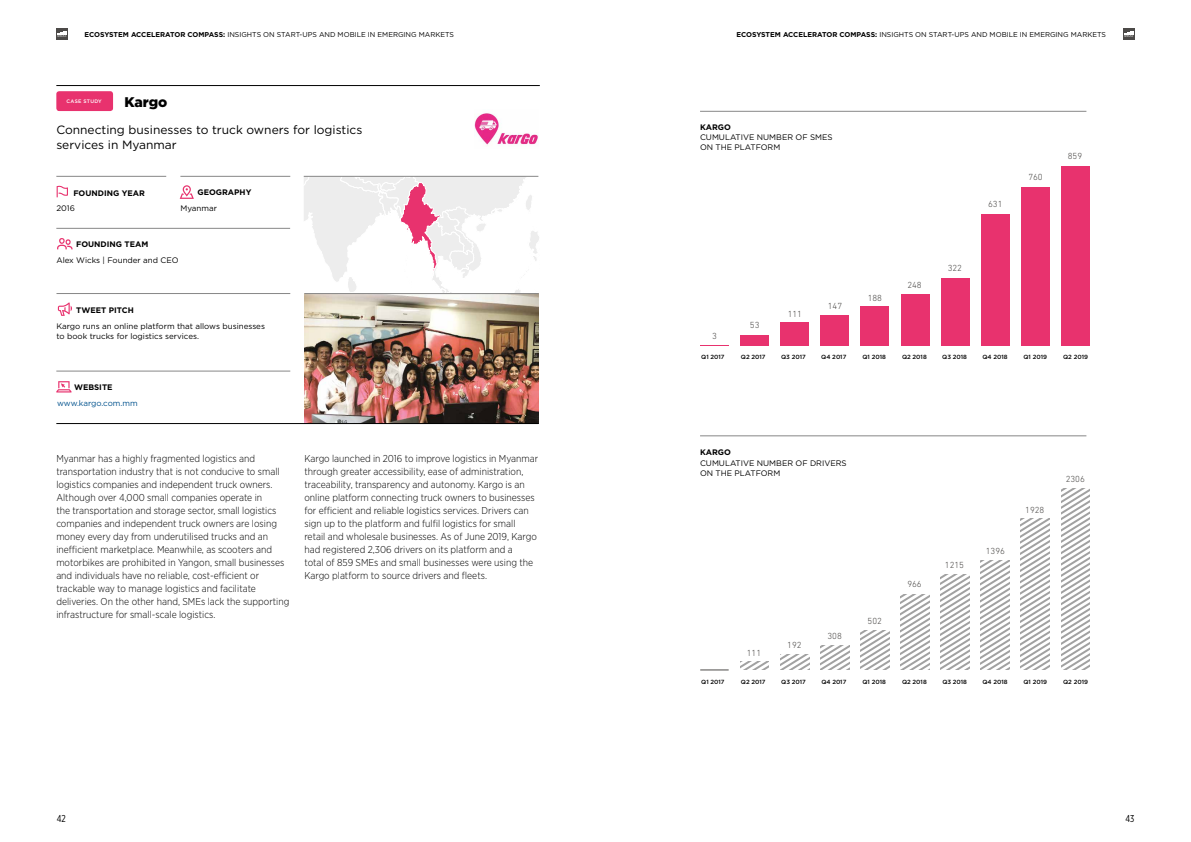
<style>
.page{position:relative;width:1191px;height:842px;background:#fff}
.page>*{position:absolute;margin:0;border:0;box-sizing:border-box;transform-origin:0 0}
.t1{font:900 14px "Gotham";letter-spacing:-.005em;color:#000}
.t2{font:12px/15px "Gotham";color:#000}
.t3{font:300 10px/13px "Gotham Narrow";color:#000}
.t4{font:10px "Gotham X Narrow";color:#000}
.t5{font:300 9px "DIN Next LT Pro";color:#4c4a48}
.t6{font:8px/10px "Gotham";color:#000}
.t7{font:700 8px "Gotham";color:#000}
.t8{font:8px "Gotham";letter-spacing:-.01em;color:#00528d}
.t9{font:7px "Gotham";color:#000}
.t10{font:500 6px "Gotham";color:#000}
.t11{font:500 5px "Gotham";letter-spacing:.05em;color:#fff}
.s1{font-weight:700}
</style>
<div class="page">
<div style="left:1123px;top:28px;width:11px;height:12px;background:#4c4a48"></div>
<svg style="left:1124px;top:31px;width:10px;height:6px"></svg>
<div style="left:56px;top:28px;width:12px;height:12px;background:#4c4a48"></div>
<svg style="left:57px;top:31px;width:10px;height:6px"></svg>
<svg style="left:304px;top:176px;width:235px;height:117px"></svg>
<img style="left:304px;top:294px;width:234px;height:129px">
<div style="left:56px;top:91px;width:57px;height:20px;background:#e8326e;border-radius:3px"></div>
<hr style="left:56px;top:85px;width:484px;height:1px;background:#000">
<hr style="left:304px;top:293px;width:234px;height:1px;background:#878787">
<hr style="left:56px;top:423px;width:482px;height:1px;background:#000">
<hr style="left:304px;top:176px;width:234px;height:1px;background:#878787">
<hr style="left:56px;top:228px;width:234px;height:1px;background:#878787">
<hr style="left:56px;top:371px;width:234px;height:1px;background:#878787">
<hr style="left:56px;top:176px;width:110px;height:1px;background:#878787">
<hr style="left:180px;top:176px;width:110px;height:1px;background:#878787">
<hr style="left:56px;top:293px;width:234px;height:1px;background:#878787">
<svg style="left:58px;top:303px;width:14px;height:13px"></svg>
<svg style="left:56px;top:381px;width:15px;height:11px"></svg>
<svg style="left:180px;top:185px;width:14px;height:14px"></svg>
<svg style="left:57px;top:185px;width:11px;height:12px"></svg>
<svg style="left:57px;top:238px;width:16px;height:11px"></svg>
<hr style="left:700px;top:111px;width:386px;height:1px;background:#878787">
<hr style="left:700px;top:436px;width:386px;height:1px;background:#878787">
<svg style="left:700px;top:670px;width:28px;height:1px"></svg>
<svg style="left:740px;top:661px;width:29px;height:9px"></svg>
<svg style="left:780px;top:655px;width:29px;height:15px"></svg>
<svg style="left:820px;top:646px;width:29px;height:24px"></svg>
<svg style="left:860px;top:631px;width:29px;height:39px"></svg>
<svg style="left:900px;top:594px;width:29px;height:76px"></svg>
<svg style="left:940px;top:574px;width:29px;height:96px"></svg>
<svg style="left:981px;top:560px;width:28px;height:110px"></svg>
<svg style="left:1021px;top:518px;width:28px;height:152px"></svg>
<svg style="left:1061px;top:489px;width:28px;height:181px"></svg>
<svg style="left:700px;top:345px;width:29px;height:1px"></svg>
<div style="left:740px;top:335px;width:29px;height:11px;background:#e8326e"></div>
<div style="left:780px;top:323px;width:29px;height:23px;background:#e8326e"></div>
<div style="left:820px;top:315px;width:29px;height:31px;background:#e8326e"></div>
<div style="left:860px;top:307px;width:29px;height:39px;background:#e8326e"></div>
<div style="left:900px;top:294px;width:29px;height:52px;background:#e8326e"></div>
<div style="left:940px;top:278px;width:29px;height:68px;background:#e8326e"></div>
<div style="left:980px;top:214px;width:29px;height:132px;background:#e8326e"></div>
<div style="left:1021px;top:187px;width:28px;height:159px;background:#e8326e"></div>
<div style="left:1061px;top:166px;width:28px;height:180px;background:#e8326e"></div>
<img style="left:475px;top:113px;width:64px;height:33px">
<p class="t9" style="left:85px;top:30px;width:371px"><span class="s1">ECOSYSTEM ACCELERATOR COMPASS:</span> INSIGHTS ON START-UPS AND MOBILE IN EMERGING MARKETS</p>
<p class="t9" style="left:736px;top:30px;width:371px"><span class="s1">ECOSYSTEM ACCELERATOR COMPASS:</span> INSIGHTS ON START-UPS AND MOBILE IN EMERGING MARKETS</p>
<h1 class="t1" style="left:124px;top:92px;width:44px">Kargo</h1>
<p class="t2" style="left:56px;top:122px;width:308px">Connecting businesses to truck owners for logistics services in Myanmar</p>
<p class="t11" style="left:67px;top:98px;width:37px">CASE STUDY</p>
<p class="t7" style="left:197px;top:187px;width:55px">GEOGRAPHY</p>
<p class="t6" style="left:180px;top:203px;width:38px">Myanmar</p>
<p class="t7" style="left:73px;top:188px;width:73px">FOUNDING YEAR</p>
<p class="t6" style="left:56px;top:203px;width:20px">2016</p>
<p class="t7" style="left:76px;top:239px;width:74px">FOUNDING TEAM</p>
<p class="t6" style="left:56px;top:255px;width:124px">Alex Wicks | Founder and CEO</p>
<p class="t7" style="left:76px;top:305px;width:59px">TWEET PITCH</p>
<p class="t6" style="left:56px;top:321px;width:210px">Kargo runs an online platform that allows businesses to book trucks for logistics services.</p>
<p class="t7" style="left:74px;top:382px;width:40px">WEBSITE</p>
<p class="t8" style="left:57px;top:398px;width:82px">www.kargo.com.mm</p>
<p class="t3" style="left:56px;top:452px;width:235px">Myanmar has a highly fragmented logistics and transportation industry that is not conducive to small logistics companies and independent truck owners.<br>Although over 4,000 small companies operate in<br>the transportation and storage sector, small logistics companies and independent truck owners are losing money every day from underutilised trucks and an inefficient marketplace. Meanwhile, as scooters and motorbikes are prohibited in Yangon, small businesses and individuals have no reliable, cost-efficient or trackable way to manage logistics and facilitate deliveries. On the other hand, SMEs lack the supporting infrastructure for small-scale logistics.</p>
<p class="t3" style="left:304px;top:452px;width:235px">Kargo launched in 2016 to improve logistics in Myanmar through greater accessibility, ease of administration, traceability, transparency and autonomy. Kargo is an online platform connecting truck owners to businesses for efficient and reliable logistics services. Drivers can sign up to the platform and fulfil logistics for small retail and wholesale businesses. As of June 2019, Kargo had registered 2,306 drivers on its platform and a<br>total of 859 SMEs and small businesses were using the Kargo platform to source drivers and fleets.</p>
<p class="t7" style="left:700px;top:122px;width:32px">KARGO</p>
<p class="t6" style="left:700px;top:132px;width:134px">CUMULATIVE NUMBER OF SMES<br>ON THE PLATFORM</p>
<p class="t5" style="left:712px;top:331px;width:6px">3</p>
<p class="t5" style="left:750px;top:320px;width:11px">53</p>
<p class="t5" style="left:787px;top:309px;width:16px">111</p>
<p class="t5" style="left:828px;top:301px;width:16px">147</p>
<p class="t5" style="left:867px;top:293px;width:16px">188</p>
<p class="t5" style="left:907px;top:279px;width:16px">248</p>
<p class="t5" style="left:947px;top:263px;width:16px">322</p>
<p class="t5" style="left:988px;top:199px;width:16px">631</p>
<p class="t5" style="left:1028px;top:172px;width:16px">760</p>
<p class="t5" style="left:1067px;top:151px;width:16px">859</p>
<p class="t10" style="left:701px;top:353px;width:25px">Q1 2017</p>
<p class="t10" style="left:741px;top:353px;width:26px">Q2 2017</p>
<p class="t10" style="left:781px;top:353px;width:26px">Q3 2017</p>
<p class="t10" style="left:821px;top:353px;width:27px">Q4 2017</p>
<p class="t10" style="left:862px;top:353px;width:25px">Q1 2018</p>
<p class="t10" style="left:902px;top:353px;width:26px">Q2 2018</p>
<p class="t10" style="left:942px;top:353px;width:26px">Q3 2018</p>
<p class="t10" style="left:982px;top:353px;width:27px">Q4 2018</p>
<p class="t10" style="left:1023px;top:353px;width:25px">Q1 2019</p>
<p class="t10" style="left:1063px;top:353px;width:26px">Q2 2019</p>
<p class="t7" style="left:700px;top:447px;width:32px">KARGO</p>
<p class="t6" style="left:700px;top:457px;width:148px">CUMULATIVE NUMBER OF DRIVERS<br>ON THE PLATFORM</p>
<p class="t5" style="left:747px;top:647px;width:16px">111</p>
<p class="t5" style="left:787px;top:640px;width:16px">192</p>
<p class="t5" style="left:827px;top:631px;width:16px">308</p>
<p class="t5" style="left:867px;top:616px;width:16px">502</p>
<p class="t5" style="left:907px;top:579px;width:16px">966</p>
<p class="t5" style="left:945px;top:560px;width:21px">1215</p>
<p class="t5" style="left:985px;top:546px;width:21px">1396</p>
<p class="t5" style="left:1025px;top:505px;width:21px">1928</p>
<p class="t5" style="left:1065px;top:474px;width:21px">2306</p>
<p class="t10" style="left:701px;top:678px;width:25px">Q1 2017</p>
<p class="t10" style="left:741px;top:678px;width:26px">Q2 2017</p>
<p class="t10" style="left:781px;top:678px;width:26px">Q3 2017</p>
<p class="t10" style="left:821px;top:678px;width:27px">Q4 2017</p>
<p class="t10" style="left:862px;top:678px;width:25px">Q1 2018</p>
<p class="t10" style="left:902px;top:678px;width:26px">Q2 2018</p>
<p class="t10" style="left:942px;top:678px;width:26px">Q3 2018</p>
<p class="t10" style="left:982px;top:678px;width:27px">Q4 2018</p>
<p class="t10" style="left:1023px;top:678px;width:25px">Q1 2019</p>
<p class="t10" style="left:1063px;top:678px;width:26px">Q2 2019</p>
<p class="t4" style="left:57px;top:812px;width:10px">42</p>
<p class="t4" style="left:1125px;top:812px;width:10px">43</p>
</div>
